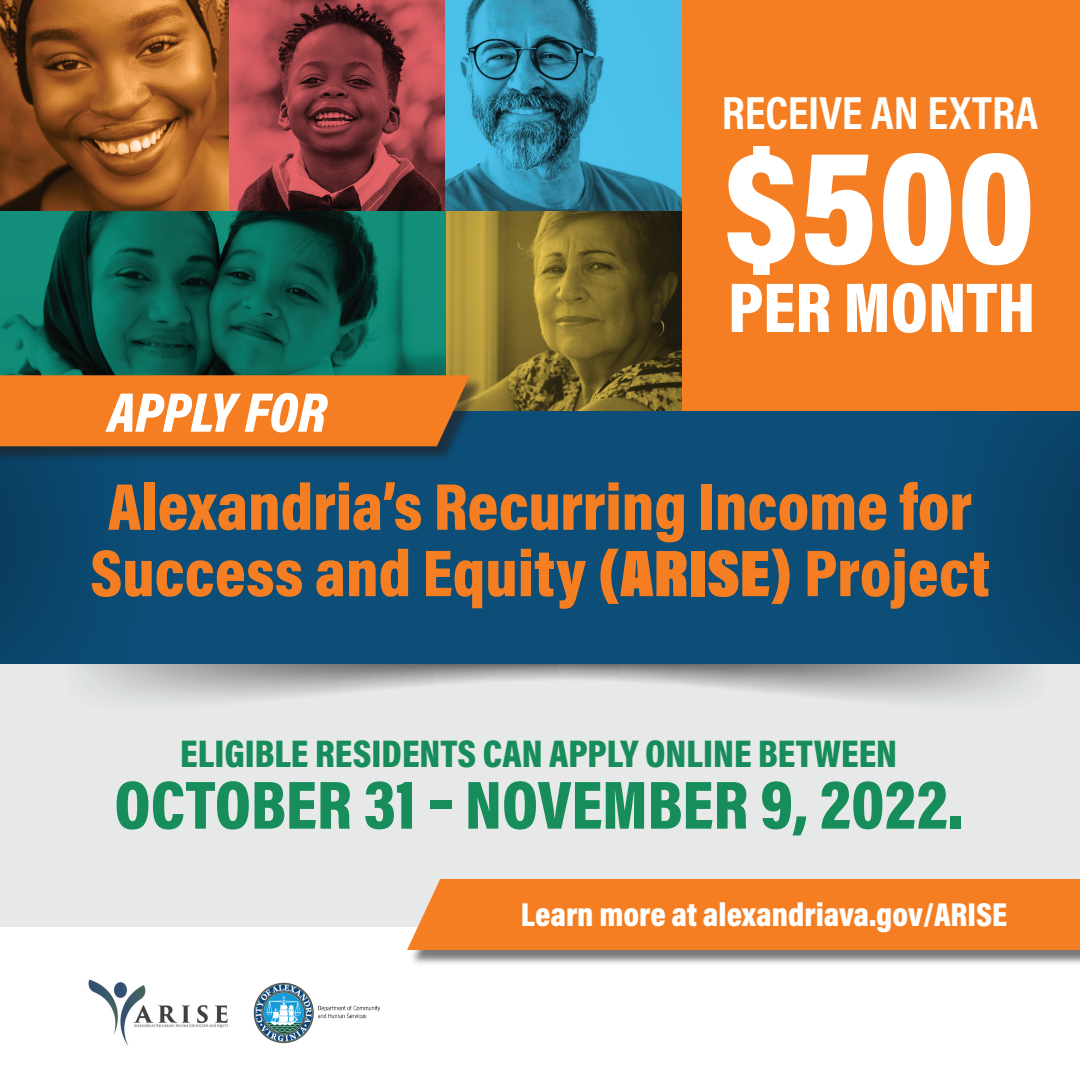
<style>
.page{position:relative;width:1080px;height:1080px;background:#fff}
.page>*{position:absolute;margin:0;border:0;box-sizing:border-box;transform-origin:0 0}
.t1{font:900 166.1px "Acumin Pro Cond";color:#fff}
.t2{font:900 71.4px "Acumin Pro Cond";color:#fff}
.t3{font:900 69px "Acumin Pro Cond";color:#168d5a}
.t4{font:900 67px/66.4px "Acumin Pro Cond";color:#f47e21}
.t5{font:italic 900 56.5px "Acumin Pro Cond";letter-spacing:-.005em;color:#fff}
.t6{font:700 46.9px "Acumin Pro Cond";color:#fff}
.t7{font:900 39px "Acumin Pro Cond";color:#168d5a}
.t8{font:900 33.5px "Acumin Pro Cond";color:#fff}
.s1{font-style:inherit}
</style>
<div class="page">
<div style="left:682px;top:0;width:398px;height:418px;background:#f47e21"></div>
<div style="left:0;top:629px;width:1080px;height:298px;background:#e7e8e8"></div>
<img style="left:0;top:211px;width:682px;height:198px">
<img style="left:88px;top:979px;width:141px;height:67px">
<img style="left:253px;top:983px;width:127px;height:60px">
<div style="left:0;top:409px;width:1080px;height:255px;background:#231f20;opacity:.79"></div>
<div style="left:410px;top:881px;width:670px;height:85px;background:#231f20;opacity:.6"></div>
<div style="left:407px;top:879px;width:673px;height:71px;background:#f47e21"></div>
<img style="left:0;top:0;width:682px;height:211px">
<div style="left:0;top:377px;width:485px;height:85px;background:#231f20;opacity:.6"></div>
<div style="left:0;top:375px;width:470px;height:71px;background:#f47e21"></div>
<p class="t6" style="left:722px;top:82px;width:318px">RECEIVE AN EXTRA</p>
<h1 class="t1" style="left:724px;top:98px;width:313px">$500</h1>
<p class="t5" style="left:108px;top:375px;width:220px">APPLY FOR</p>
<p class="t2" style="left:728px;top:261px;width:309px">PER MONTH</p>
<p class="t4" style="left:90px;top:472px;width:901px">Alexandria’s Recurring Income for<br>Success and Equity <span class="s1">(ARISE)</span> Project</p>
<p class="t7" style="left:180px;top:728px;width:718px">ELIGIBLE RESIDENTS CAN APPLY ONLINE BETWEEN</p>
<p class="t3" style="left:114px;top:760px;width:850px">OCTOBER 31 – NOVEMBER 9, 2022.</p>
<p class="t8" style="left:521px;top:893px;width:488px">Learn more at alexandriava.gov/ARISE</p>
</div>
